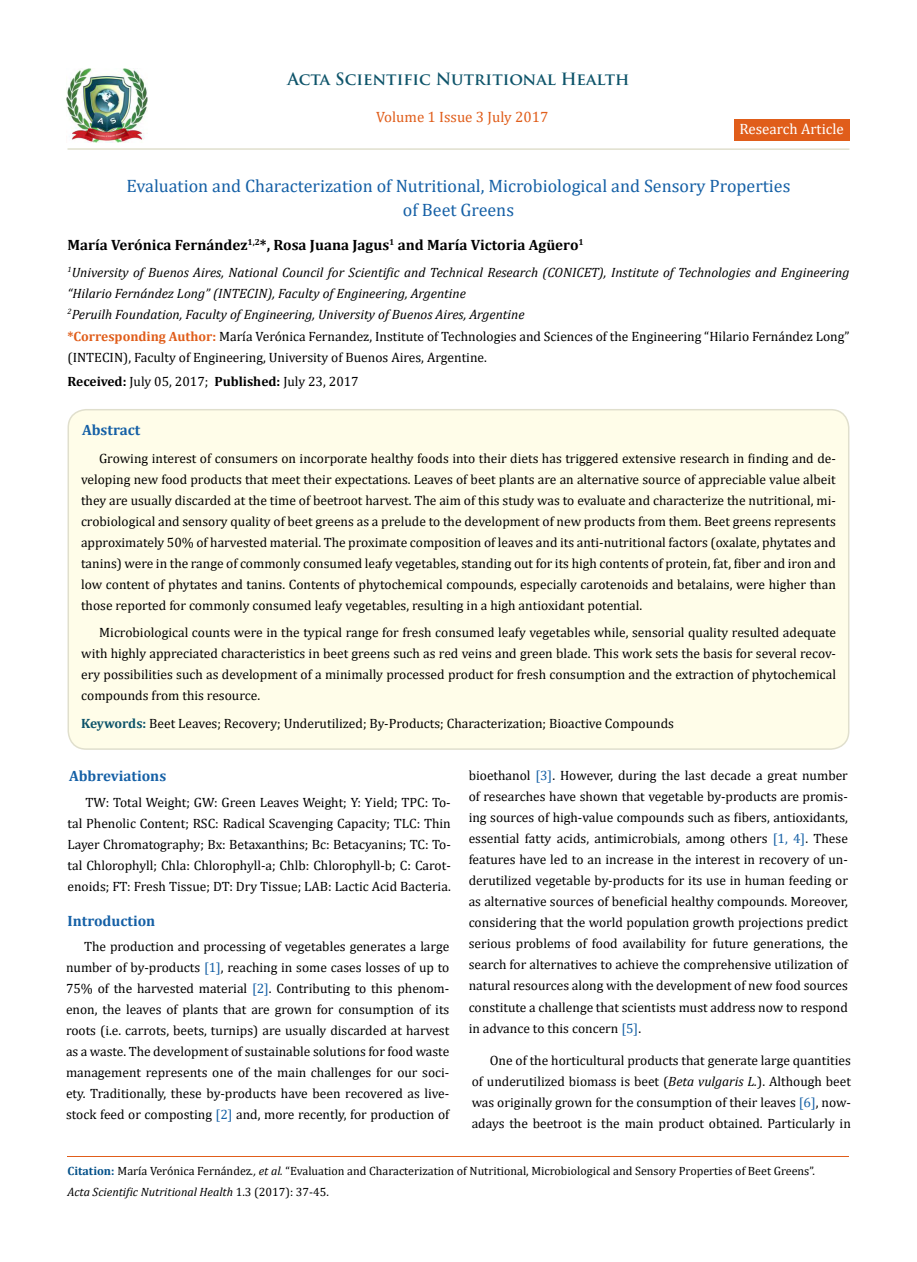
<style>
.page{position:relative;width:917px;height:1262px;background:#fff}
.page>*{position:absolute;margin:0;border:0;box-sizing:border-box;transform-origin:0 0}
.t1{font:18px/24px "Cambria";color:#1560a6;text-align:center}
.t2{font:700 16.5px "Trajan Pro";color:#0e546a}
.t3{font:700 15px "Cambria";color:#000}
.t4{font:700 15px "Cambria";color:#1560a6}
.t5{font:15px "Cambria";color:#e05d1a}
.t6{font:15px "Cambria";color:#fff}
.t7{font:13.5px/21px "Cambria";color:#000;text-align:justify}
.t8{font:italic 13.5px/21px "Cambria";color:#000}
.t9{font:12px/21px "Cambria";color:#000}
.s1{font-weight:700;color:#e05d1a}
.s2{font-weight:700}
.s3{font-weight:700;color:#0e546a}
.s4{color:#1560a6}
.s5{font-style:italic}
.s6{font-weight:700;color:#035089}
</style>
<div class="page">
<img style="left:67px;top:68px;width:80px;height:74px">
<div style="left:734px;top:119px;width:115px;height:22px;background:#e05d1a"></div>
<div style="left:68px;top:410px;width:780px;height:339px;background:#fffde9;border-radius:18px"></div>
<div style="left:67px;top:409px;width:782px;height:341px;border:2px solid #e0dfcd;border-radius:18px"></div>
<hr style="left:67px;top:1156px;width:782px;height:1px;background:#e05d1a">
<hr style="left:67px;top:148px;width:782px;height:2px;background:#e0dfcd">
<p class="t2" style="left:287px;top:69px;width:344px">Acta Scientific Nutritional Health</p>
<p class="t5" style="left:376px;top:108px;width:174px">Volume 1 Issue 3 July 2017</p>
<p class="t6" style="left:739px;top:120px;width:106px">Research Article</p>
<h1 class="t1" style="left:126px;top:174px;width:665px">Evaluation and Characterization of Nutritional, Microbiological and Sensory Properties of Beet Greens</h1>
<p class="t3" style="left:67px;top:234px;width:517px">María Verónica Fernández<sup>1,2</sup>*, Rosa Juana Jagus<sup>1</sup> and María Victoria Agüero<sup>1</sup></p>
<p class="t8" style="left:67px;top:261px;width:783px"><sup>1</sup>University of Buenos Aires, National Council for Scientific and Technical Research (CONICET), Institute of Technologies and Engineering “Hilario Fernández Long” (INTECIN), Faculty of Engineering, Argentine<br><sup>2</sup>Peruilh Foundation, Faculty of Engineering, University of Buenos Aires, Argentine</p>
<p class="t7" style="left:67px;top:326px;width:783px"><span class="s1">*Corresponding Author:</span> María Verónica Fernandez, Institute of Technologies and Sciences of the Engineering “Hilario Fernández Long” (INTECIN), Faculty of Engineering, University of Buenos Aires, Argentine.</p>
<p class="t7" style="left:67px;top:371px;width:293px"><span class="s2">Received:</span> July 05, 2017; <span class="s2">Published:</span> July 23, 2017</p>
<p class="t4" style="left:82px;top:419px;width:60px">Abstract</p>
<p class="t7" style="left:81px;top:447px;width:756px;text-indent:18px">Growing interest of consumers on incorporate healthy foods into their diets has triggered extensive research in finding and de&shy;veloping new food products that meet their expectations. Leaves of beet plants are an alternative source of appreciable value albeit they are usually discarded at the time of beetroot harvest. The aim of this study was to evaluate and characterize the nutritional, mi&shy;crobiological and sensory quality of beet greens as a prelude to the development of new products from them. Beet greens represents approximately 50% of harvested material. The proximate composition of leaves and its anti-nutritional factors (oxalate, phytates and tanins) were in the range of commonly consumed leafy vegetables, standing out for its high contents of protein, fat, fiber and iron and low content of phytates and tanins. Contents of phytochemical compounds, especially carotenoids and betalains, were higher than those reported for commonly consumed leafy vegetables, resulting in a high antioxidant potential.</p>
<p class="t7" style="left:81px;top:622px;width:756px;text-indent:18px">Microbiological counts were in the typical range for fresh consumed leafy vegetables while, sensorial quality resulted adequate with highly appreciated characteristics in beet greens such as red veins and green blade. This work sets the basis for several recov&shy;ery possibilities such as development of a minimally processed product for fresh consumption and the extraction of phytochemical compounds from this resource.</p>
<p class="t7" style="left:81px;top:713px;width:594px"><span class="s3">Keywords:</span> Beet Leaves; Recovery; Underutilized; By-Products; Characterization; Bioactive Compounds</p>
<p class="t7" style="left:468px;top:765px;width:381px">bioethanol <span class="s4">[3]</span>. However, during the last decade a great number of researches have shown that vegetable by-products are promis&shy;ing sources of high-value compounds such as fibers, antioxidants, essential fatty acids, antimicrobials, among others <span class="s4">[1, 4]</span>. These features have led to an increase in the interest in recovery of un&shy;derutilized vegetable by-products for its use in human feeding or as alternative sources of beneficial healthy compounds. Moreover, considering that the world population growth projections predict serious problems of food availability for future generations, the search for alternatives to achieve the comprehensive utilization of natural resources along with the development of new food sources constitute a challenge that scientists must address now to respond in advance to this concern <span class="s4">[5]</span>.</p>
<p class="t7" style="left:471px;top:1049px;width:381px;text-indent:18px">One of the horticultural products that generate large quantities of underutilized biomass is beet (<span class="s5">Beta vulgaris L.</span>). Although beet was originally grown for the consumption of their leaves <span class="s4">[6]</span>, now&shy;adays the beetroot is the main product obtained. Particularly in</p>
<p class="t9" style="left:67px;top:1159px;width:749px"><span class="s6">Citation:</span> María Verónica Fernández<span class="s5">., et al.</span> “Evaluation and Characterization of Nutritional, Microbiological and Sensory Properties of Beet Greens”.<br><span class="s5">Acta Scientific Nutritional Health</span> 1.3 (2017): 37-45.</p>
<p class="t4" style="left:69px;top:765px;width:99px">Abbreviations</p>
<p class="t7" style="left:67px;top:791px;width:385px;text-indent:18px">TW: Total Weight; GW: Green Leaves Weight; Y: Yield; TPC: To&shy;tal Phenolic Content; RSC: Radical Scavenging Capacity; TLC: Thin Layer Chromatography; Bx: Betaxanthins; Bc: Betacyanins; TC: To&shy;tal Chlorophyll; Chla: Chlorophyll-a; Chlb: Chlorophyll-b; C: Carot&shy;enoids; FT: Fresh Tissue; DT: Dry Tissue; LAB: Lactic Acid Bacteria.</p>
<p class="t4" style="left:68px;top:910px;width:89px">Introduction</p>
<p class="t7" style="left:66px;top:935px;width:385px;text-indent:18px">The production and processing of vegetables generates a large number of by-products <span class="s4">[1]</span>, reaching in some cases losses of up to 75% of the harvested material <span class="s4">[2]</span>. Contributing to this phenom&shy;enon, the leaves of plants that are grown for consumption of its roots (i.e. carrots, beets, turnips) are usually discarded at harvest as a waste. The development of sustainable solutions for food waste management represents one of the main challenges for our soci&shy;ety. Traditionally, these by-products have been recovered as live&shy;stock feed or composting <span class="s4">[2]</span> and, more recently, for production of</p>
</div>
